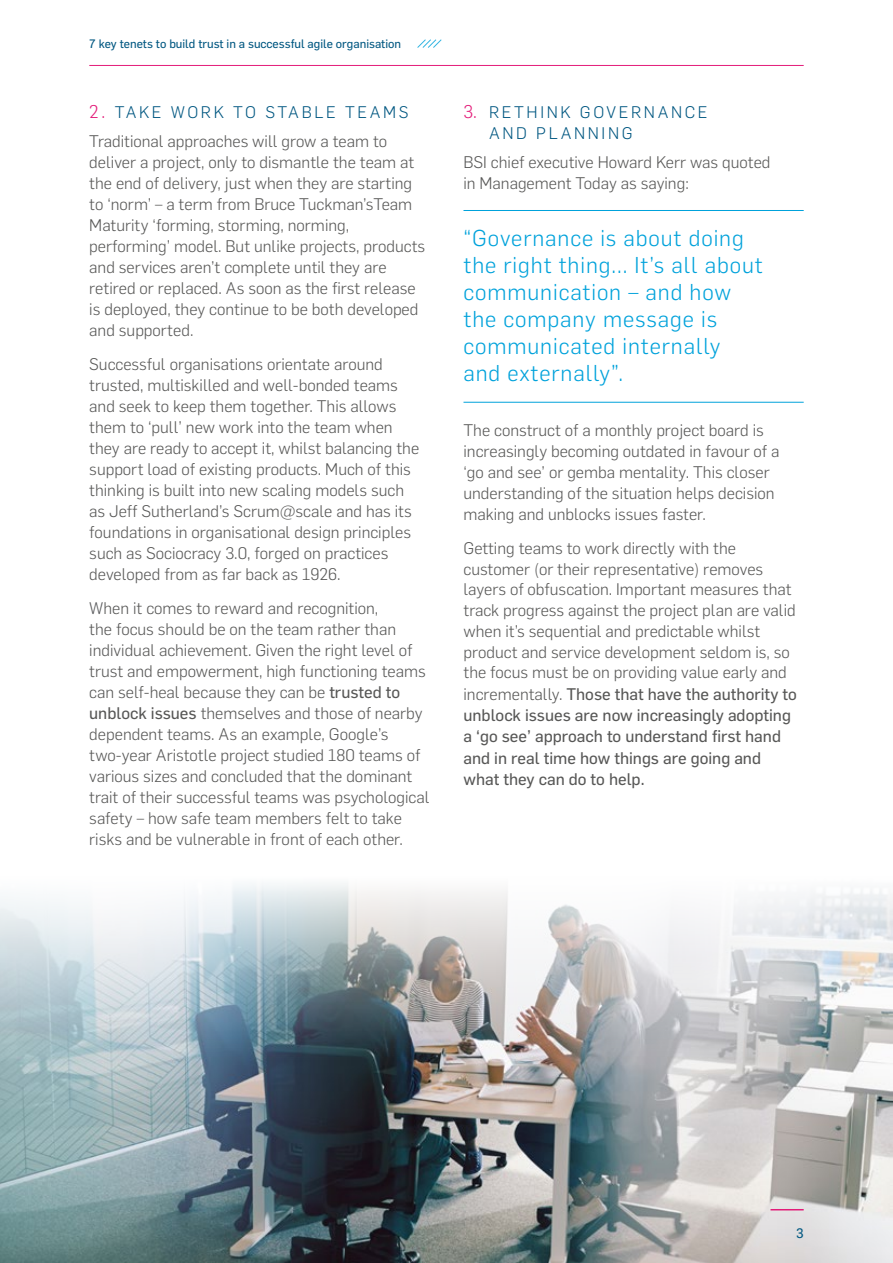
<style>
.page{position:relative;width:893px;height:1263px;background:#fff}
.page>*{position:absolute;margin:0;border:0;box-sizing:border-box;transform-origin:0 0}
.t1{font:300 22.5px "Flama";letter-spacing:.04em;color:#00a2db}
.t2{font:300 16.5px/21px "Flama";color:#575756}
.t3{font:16.5px "Flama Basic";color:#575756}
.t4{font:300 16.5px "Flama";letter-spacing:.16em;color:#005781}
.t5{font:13.5px "Flama Basic";color:#005781}
.t6{font:12px "Flama Basic";color:#005781}
.s1{font-size:18px;color:#e31c79}
.s2{color:#58595b}
.s3{font-family:"Flama Basic";font-weight:400}
.s4{font-family:"Flama";font-weight:300}
</style>
<div class="page">
<img style="left:0;top:1065px;width:893px;height:198px">
<img style="left:0;top:883px;width:893px;height:182px">
<hr style="left:770px;top:1209px;width:34px;height:1px;background:#e31c79">
<hr style="left:89px;top:65px;width:715px;height:1px;background:#e31c79">
<svg style="left:417px;top:39px;width:25px;height:9px"></svg>
<hr style="left:463px;top:210px;width:341px;height:1px;background:#00a2db">
<hr style="left:463px;top:402px;width:341px;height:1px;background:#00a2db">
<p class="t6" style="left:89px;top:35px;width:313px">7 key tenets to build trust in a successful agile organisation</p>
<p class="t4" style="left:89px;top:101px;width:321px"><span class="s1">2.</span> TAKE WORK TO STABLE TEAMS</p>
<p class="t2" style="left:89px;top:130px;width:299px">Traditional approaches will grow a team to</p>
<p class="t2" style="left:89px;top:151px;width:326px">deliver a project, only to dismantle the team at</p>
<p class="t2" style="left:89px;top:172px;width:324px">the end of delivery, just when they are starting</p>
<p class="t2" style="left:89px;top:193px;width:324px">to ‘norm’ – a term from Bruce Tuckman’sTeam</p>
<p class="t2" style="left:89px;top:214px;width:261px">Maturity ‘forming, storming, norming,</p>
<p class="t2" style="left:89px;top:235px;width:337px">performing’ model. But unlike projects, products</p>
<p class="t2" style="left:89px;top:256px;width:299px">and services aren’t complete until they are</p>
<p class="t2" style="left:89px;top:277px;width:328px">retired or replaced. As soon as the first release</p>
<p class="t2" style="left:89px;top:298px;width:331px">is deployed, they continue to be both developed</p>
<p class="t2" style="left:89px;top:319px;width:106px">and supported.</p>
<p class="t2" style="left:89px;top:353px;width:295px">Successful organisations orientate around</p>
<p class="t2" style="left:89px;top:374px;width:310px">trusted, multiskilled and well-bonded teams</p>
<p class="t2" style="left:89px;top:395px;width:309px">and seek to keep them together. This allows</p>
<p class="t2" style="left:89px;top:416px;width:305px">them to ‘pull’ new work into the team when</p>
<p class="t2" style="left:89px;top:437px;width:331px">they are ready to accept it, whilst balancing the</p>
<p class="t2" style="left:89px;top:458px;width:323px">support load of existing products. Much of this</p>
<p class="t2" style="left:89px;top:479px;width:316px">thinking is built into new scaling models such</p>
<p class="t2" style="left:89px;top:500px;width:324px">as Jeff Sutherland’s Scrum@scale and has its</p>
<p class="t2" style="left:89px;top:521px;width:323px">foundations in organisational design principles</p>
<p class="t2" style="left:89px;top:542px;width:301px">such as Sociocracy 3.0, forged on practices</p>
<p class="t2" style="left:89px;top:563px;width:253px">developed from as far back as 1926.</p>
<p class="t2" style="left:89px;top:597px;width:342px"><span class="s2">W</span>hen it comes to reward and recognition,<br>the focus should be on the team rather than individual achievement. Given the right level of trust and empowerment, high functioning teams can self-heal because they can be <span class="s3">trusted to unblock issues</span> themselves and those of nearby dependent teams. As an example, Google’s two-year Aristotle project studied 180 teams of various sizes and concluded that the dominant trait of their successful teams was psychological safety – how safe team members felt to take risks and be vulnerable in front of each other.</p>
<p class="t4" style="left:463px;top:101px;width:246px"><span class="s1">3.</span> RETHINK GOVERNANCE</p>
<p class="t4" style="left:489px;top:122px;width:145px">AND PLANNING</p>
<p class="t2" style="left:463px;top:151px;width:309px">BSI chief executive Howard Kerr was quoted</p>
<p class="t2" style="left:463px;top:172px;width:227px">in Management Today as saying:</p>
<h1 class="t1" style="left:463px;top:223px;width:282px">“Governance is about doing</h1>
<h1 class="t1" style="left:463px;top:250px;width:301px">the right thing... It’s all about</h1>
<h1 class="t1" style="left:463px;top:277px;width:269px">communication – and how</h1>
<h1 class="t1" style="left:463px;top:304px;width:255px">the company message is</h1>
<h1 class="t1" style="left:463px;top:331px;width:259px">communicated internally</h1>
<h1 class="t1" style="left:463px;top:358px;width:161px">and externally”.</h1>
<p class="t2" style="left:463px;top:419px;width:302px">The construct of a monthly project board is</p>
<p class="t2" style="left:463px;top:440px;width:318px">increasingly becoming outdated in favour of a</p>
<p class="t2" style="left:463px;top:461px;width:308px">‘go and see’ or gemba mentality. This closer</p>
<p class="t2" style="left:463px;top:482px;width:313px">understanding of the situation helps decision</p>
<p class="t2" style="left:463px;top:503px;width:244px">making and unblocks issues faster.</p>
<p class="t2" style="left:463px;top:537px;width:274px">Getting teams to work directly with the</p>
<p class="t2" style="left:463px;top:557px;width:301px">customer (or their representative) removes</p>
<p class="t2" style="left:463px;top:578px;width:330px">layers of obfuscation. Important measures that</p>
<p class="t2" style="left:463px;top:599px;width:334px">track progress against the project plan are valid</p>
<p class="t2" style="left:463px;top:620px;width:298px">when it’s sequential and predictable whilst</p>
<p class="t2" style="left:463px;top:640px;width:328px">product and service development seldom is, so</p>
<p class="t2" style="left:463px;top:661px;width:325px">the focus must be on providing value early and</p>
<p class="t3" style="left:463px;top:682px;width:335px"><span class="s4">incrementally.</span> Those that have the authority to</p>
<p class="t3" style="left:463px;top:703px;width:329px">unblock issues are now increasingly adopting</p>
<p class="t3" style="left:463px;top:725px;width:319px">a ‘go see’ approach to understand first hand</p>
<p class="t3" style="left:463px;top:746px;width:299px">and in real time how things are going and</p>
<p class="t3" style="left:463px;top:767px;width:183px">what they can do to help.</p>
<p class="t5" style="left:796px;top:1223px;width:9px">3</p>
</div>
